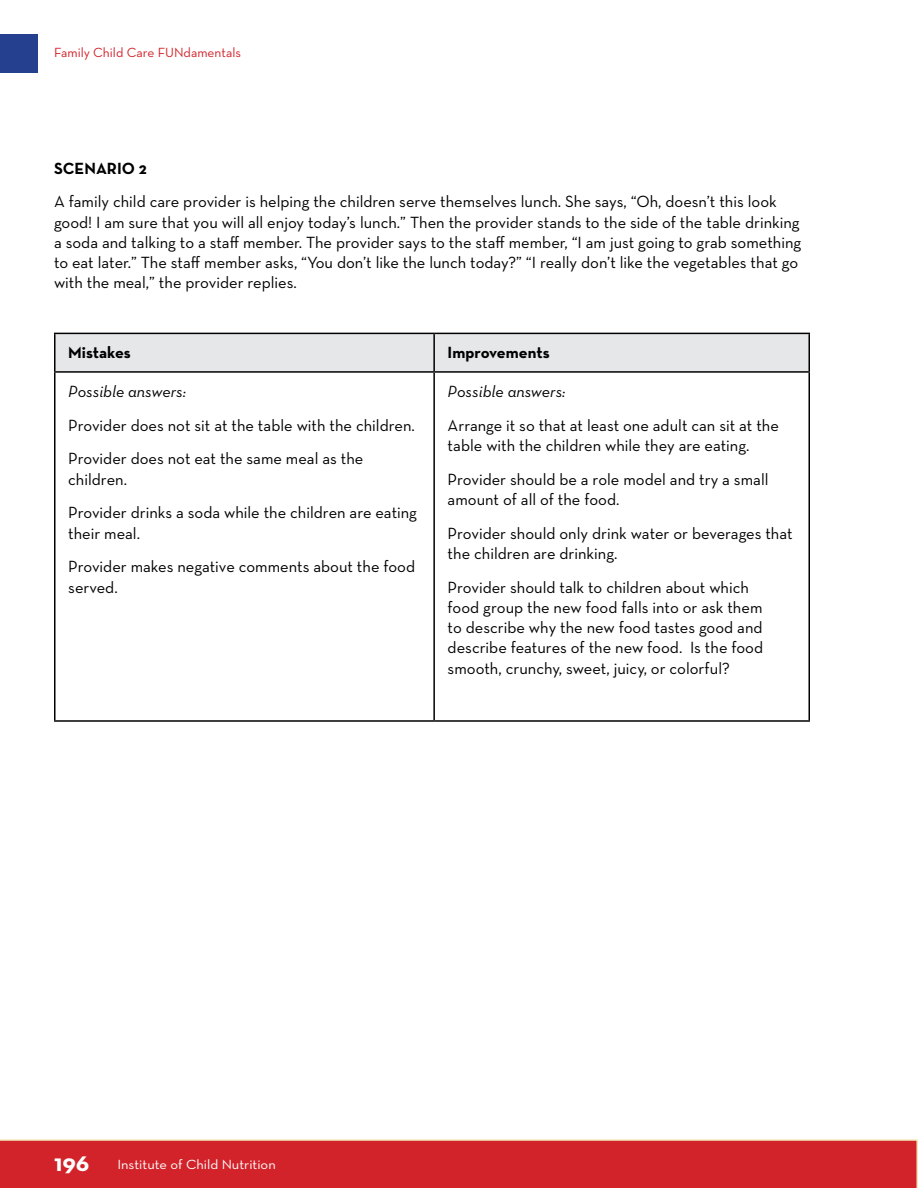
<style>
.page{position:relative;width:918px;height:1188px;background:#fff}
.page>*{position:absolute;margin:0;border:0;box-sizing:border-box;transform-origin:0 0}
.body_copy{font:16.5px/20.2px "Neutra Text";color:#000}
.body_copy-2{font:16.5px "Neutra Text Book Italic Alt";color:#000}
.body_copy-3{font:700 16.5px "Neutra Text";color:#000}
.first_graph{font:700 16.5px "Neutra Text";color:#000}
.t1{font:13.5px "Neutra Text";color:#fff;scale:1.07 1}
.t2{font:13.5px "Neutra Text";color:#d2232a}
.s1{font-weight:700;font-size:24px}
</style>
<div class="page">
<div style="left:0;top:1139px;width:918px;height:49px;background:#d2232a"></div>
<div style="left:0;top:34px;width:38px;height:39px;background:#25408f"></div>
<div style="left:56px;top:334px;width:752px;height:37px;background:#e6e7e8"></div>
<hr style="left:54px;top:333px;width:380px;height:1px;background:#000">
<hr style="left:54px;top:334px;width:2px;height:37px;background:#000">
<hr style="left:434px;top:333px;width:376px;height:1px;background:#000">
<hr style="left:433px;top:334px;width:2px;height:37px;background:#000">
<hr style="left:808px;top:334px;width:2px;height:37px;background:#000">
<hr style="left:54px;top:371px;width:380px;height:2px;background:#000">
<hr style="left:54px;top:373px;width:2px;height:347px;background:#000">
<hr style="left:434px;top:371px;width:376px;height:2px;background:#000">
<hr style="left:433px;top:373px;width:2px;height:347px;background:#000">
<hr style="left:808px;top:373px;width:2px;height:347px;background:#000">
<hr style="left:54px;top:720px;width:380px;height:2px;background:#000">
<hr style="left:434px;top:720px;width:376px;height:2px;background:#000">
<p class="t2" style="left:54px;top:44px;width:189px">Family Child Care FUNdamentals</p>
<p class="first_graph" style="left:54px;top:158px;width:94px">SCENARIO 2</p>
<p class="body_copy" style="left:54px;top:191px;width:749px">A family child care provider is helping the children serve themselves lunch. She says, “Oh, doesn’t this look good! I am sure that you will all enjoy today’s lunch.” Then the provider stands to the side of the table drinking a soda and talking to a staff member. The provider says to the staff member, “I am just going to grab something to eat later.” The staff member asks, “You don’t like the lunch today?” “I really don’t like the vegetables that go with the meal,” the provider replies.</p>
<p class="body_copy-3" style="left:68px;top:343px;width:64px">Mistakes</p>
<p class="body_copy-3" style="left:448px;top:343px;width:104px">Improvements</p>
<p class="body_copy-2" style="left:68px;top:381px;width:120px">Possible answers:</p>
<p class="body_copy" style="left:68px;top:415px;width:348px">Provider does not sit at the table with the children.</p>
<p class="body_copy" style="left:68px;top:448px;width:297px">Provider does not eat the same meal as the children.</p>
<p class="body_copy" style="left:68px;top:502px;width:350px">Provider drinks a soda while the children are eating their meal.</p>
<p class="body_copy" style="left:68px;top:556px;width:348px">Provider makes negative comments about the food served.</p>
<p class="body_copy-2" style="left:448px;top:381px;width:120px">Possible answers:</p>
<p class="body_copy" style="left:448px;top:415px;width:333px">Arrange it so that at least one adult can sit at the table with the children while they are eating.</p>
<p class="body_copy" style="left:448px;top:469px;width:322px">Provider should be a role model and try a small amount of all of the food.</p>
<p class="body_copy" style="left:448px;top:523px;width:347px">Provider should only drink water or beverages that the children are drinking.</p>
<p class="body_copy" style="left:448px;top:577px;width:317px">Provider should talk to children about which food group the new food falls into or ask them to describe why the new food tastes good and describe features of the new food. Is the food smooth, crunchy, sweet, juicy, or colorful?</p>
<p class="t1" style="left:54px;top:1156px;width:209px"><span class="s1">196</span> Institute of Child Nutrition</p>
</div>
